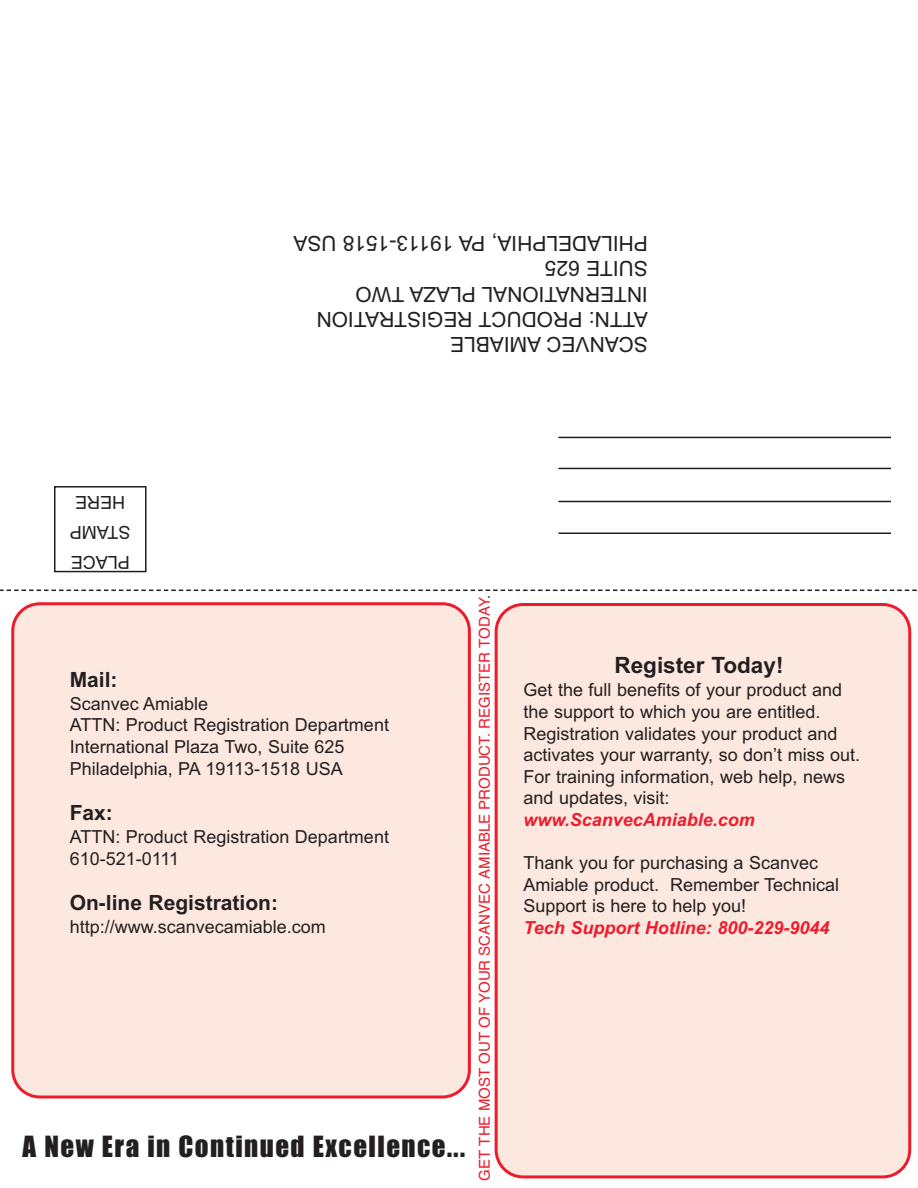
<style>
.page{position:relative;width:918px;height:1188px;background:#fff}
.page>*{position:absolute;margin:0;border:0;box-sizing:border-box;transform-origin:0 0}
.t1{font:27px "Impact";letter-spacing:.055em;color:#231f20}
.t2{font:700 22.5px "Arial";color:#231f20}
.t3{font:21px/25.2px "Arial";color:#231f20}
.t4{font:700 21px "Arial";color:#231f20}
.t5{font:18px/21.6px "Arial";color:#231f20}
.t6{font:italic 700 18px "Arial";color:#ee1b2c}
.t7{font:15px "Helvetica";color:#ee1b2c}
.s1{color:#231f20}
</style>
<div class="page">
<div style="left:54px;top:486px;width:93px;height:86px;border:2px solid #231f20"></div>
<hr style="left:558px;top:468px;width:333px;height:1px;background:#231f20">
<hr style="left:558px;top:501px;width:333px;height:1px;background:#231f20">
<hr style="left:558px;top:532px;width:333px;height:2px;background:#231f20">
<hr style="left:558px;top:437px;width:333px;height:1px;background:#231f20">
<svg style="left:0;top:590px;width:917px;height:1px"></svg>
<div style="left:495px;top:603px;width:416px;height:575px;background:#fde8df"></div>
<div style="left:11px;top:602px;width:460px;height:496px;background:#fde8df"></div>
<p class="t5" style="left:131px;top:576px;width:62px;line-height:30px;text-align:justify;rotate:-180deg">PLACE STAMP HERE</p>
<p class="t3" style="left:648px;top:355px;width:356px;rotate:-180deg">SCANVEC AMIABLE<br>ATTN: PRODUCT REGISTRATION<br>INTERNATIONAL PLAZA TWO<br>SUITE 625<br>PHILADELPHIA, PA 19113-1518 USA</p>
<p class="t4" style="left:70px;top:672px;width:49px">Mail:</p>
<p class="t5" style="left:70px;top:695px;width:321px">Scanvec Amiable<br>ATTN: Product Registration Department<br>International Plaza Two, Suite 625<br>Philadelphia, PA 19113-1518 USA</p>
<p class="t4" style="left:70px;top:805px;width:45px">Fax:</p>
<p class="t5" style="left:70px;top:828px;width:321px">ATTN: Product Registration Department<br>610-521-0111</p>
<p class="t4" style="left:70px;top:895px;width:210px">On-line Registration:</p>
<p class="t5" style="left:70px;top:918px;width:258px">http://www.scanvecamiable.com</p>
<h1 class="t1" style="left:23px;top:1138px;width:444px">A New Era in Continued Excellence...</h1>
<p class="t7" style="left:479px;top:1180px;width:587px;rotate:-90deg">GET THE MOST OUT OF YOUR SCANVEC AMIABLE PRODUCT. REGISTER TODAY<span class="s1">.</span></p>
<p class="t2" style="left:615px;top:657px;width:170px">Register Today!</p>
<p class="t5" style="left:524px;top:681px;width:338px">Get the full benefits of your product and the support to which you are entitled.<br>Registration validates your product and activates your warranty, so don’t miss out.<br>For training information, web help, news and updates, visit:</p>
<p class="t6" style="left:524px;top:813px;width:233px">www.ScanvecAmiable.com</p>
<p class="t5" style="left:524px;top:854px;width:317px">Thank you for purchasing a Scanvec<br>Amiable product. Remember Technical<br>Support is here to help you!</p>
<p class="t6" style="left:524px;top:921px;width:307px">Tech Support Hotline: 800-229-9044</p>
</div>
